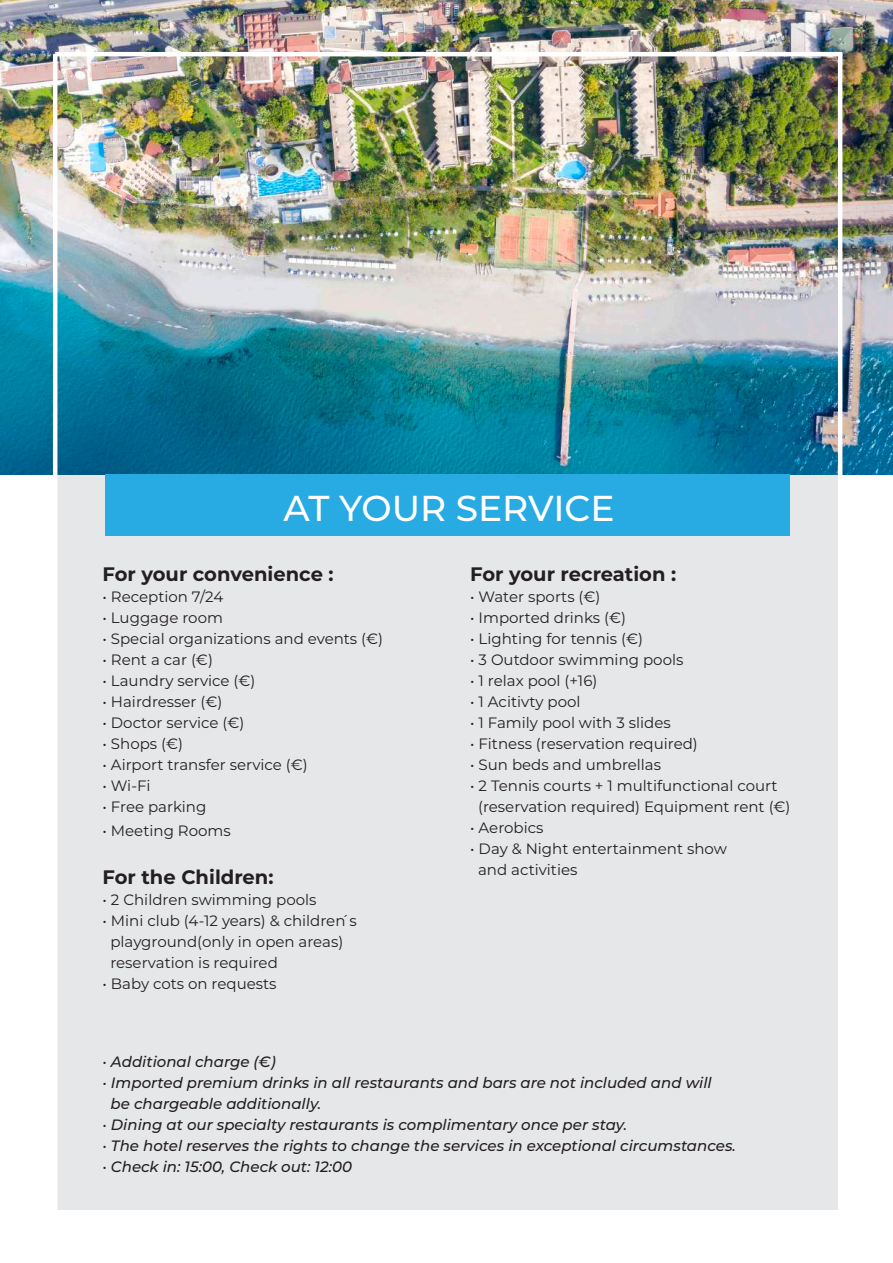
<style>
.page{position:relative;width:893px;height:1263px;background:#fff}
.page>*{position:absolute;margin:0;border:0;box-sizing:border-box;transform-origin:0 0}
.t1{font:500 36px "Montserrat";color:#fff}
.t2{font:700 19.5px "Montserrat";color:#231f20}
.t3{font:15px/21px "Montserrat";color:#231f20}
.t4{font:italic 500 15px/21px "Montserrat";color:#231f20}
.s1{font-weight:400;font-style:normal}
</style>
<div class="page">
<div style="left:57px;top:299px;width:782px;height:911px;background:#e6e7e9"></div>
<img style="left:1px;top:0;width:892px;height:475px">
<hr style="left:53px;top:54px;width:4px;height:1169px;background:#fff">
<hr style="left:55px;top:52px;width:787px;height:4px;background:#fff">
<hr style="left:838px;top:54px;width:4px;height:1169px;background:#fff">
<div style="left:105px;top:475px;width:685px;height:61px;background:#27abe2"></div>
<h1 class="t1" style="left:283px;top:483px;width:333px">AT YOUR SERVICE</h1>
<h2 class="t2" style="left:103px;top:560px;width:233px">For your convenience :</h2>
<p class="t3" style="left:103px;top:585px;width:122px">• Reception 7/24</p>
<p class="t3" style="left:103px;top:606px;width:122px">• Luggage room</p>
<p class="t3" style="left:103px;top:627px;width:282px">• Special organizations and events (€)</p>
<p class="t3" style="left:103px;top:648px;width:112px">• Rent a car (€)</p>
<p class="t3" style="left:103px;top:669px;width:154px">• Laundry service (€)</p>
<p class="t3" style="left:103px;top:690px;width:121px">• Hairdresser (€)</p>
<p class="t3" style="left:103px;top:711px;width:143px">• Doctor service (€)</p>
<p class="t3" style="left:103px;top:732px;width:82px">• Shops (€)</p>
<p class="t3" style="left:103px;top:753px;width:207px">• Airport transfer service (€)</p>
<p class="t3" style="left:103px;top:774px;width:49px">• Wi-Fi</p>
<p class="t3" style="left:103px;top:795px;width:105px">• Free parking</p>
<p class="t3" style="left:103px;top:819px;width:130px">• Meeting Rooms</p>
<h2 class="t2" style="left:103px;top:863px;width:172px">For the Children:</h2>
<p class="t3" style="left:103px;top:888px;width:215px">• 2 Children swimming pools</p>
<p class="t3" style="left:110px;top:909px;width:248px;text-indent:-8px">• Mini club (4-12 years) &amp; children ́s playground(only in open areas) reservation is required</p>
<p class="t3" style="left:103px;top:972px;width:176px">• Baby cots on requests</p>
<h2 class="t2" style="left:470px;top:560px;width:207px">For your recreation :</h2>
<p class="t3" style="left:470px;top:585px;width:132px">• Water sports (€)</p>
<p class="t3" style="left:470px;top:606px;width:157px">• Imported drinks (€)</p>
<p class="t3" style="left:470px;top:627px;width:174px">• Lighting for tennis (€)</p>
<p class="t3" style="left:470px;top:648px;width:215px">• 3 Outdoor swimming pools</p>
<p class="t3" style="left:470px;top:669px;width:129px">• 1 relax pool (+16)</p>
<p class="t3" style="left:470px;top:690px;width:112px">• 1 Acitivty pool</p>
<p class="t3" style="left:470px;top:711px;width:202px">• 1 Family pool with 3 slides</p>
<p class="t3" style="left:470px;top:732px;width:229px">• Fitness (reservation required)</p>
<p class="t3" style="left:470px;top:753px;width:192px">• Sun beds and umbrellas</p>
<p class="t3" style="left:478px;top:774px;width:314px;text-indent:-8px">• 2 Tennis courts + 1 multifunctional court (reservation required) Equipment rent (€)</p>
<p class="t3" style="left:470px;top:816px;width:75px">• Aerobics</p>
<p class="t3" style="left:478px;top:837px;width:250px;text-indent:-8px">• Day &amp; Night entertainment show and activities</p>
<p class="t4" style="left:103px;top:1050px;width:175px"><span class="s1">•</span> Additional charge (€)</p>
<p class="t4" style="left:111px;top:1071px;width:603px;text-indent:-8px"><span class="s1">•</span> Imported premium drinks in all restaurants and bars are not included and will be chargeable additionally.</p>
<p class="t4" style="left:103px;top:1113px;width:526px"><span class="s1">•</span> Dining at our specialty restaurants is complimentary once per stay.</p>
<p class="t4" style="left:103px;top:1134px;width:635px"><span class="s1">•</span> The hotel reserves the rights to change the services in exceptional circumstances.</p>
<p class="t4" style="left:103px;top:1155px;width:251px"><span class="s1">•</span> Check in: 15:00, Check out: 12:00</p>
</div>
